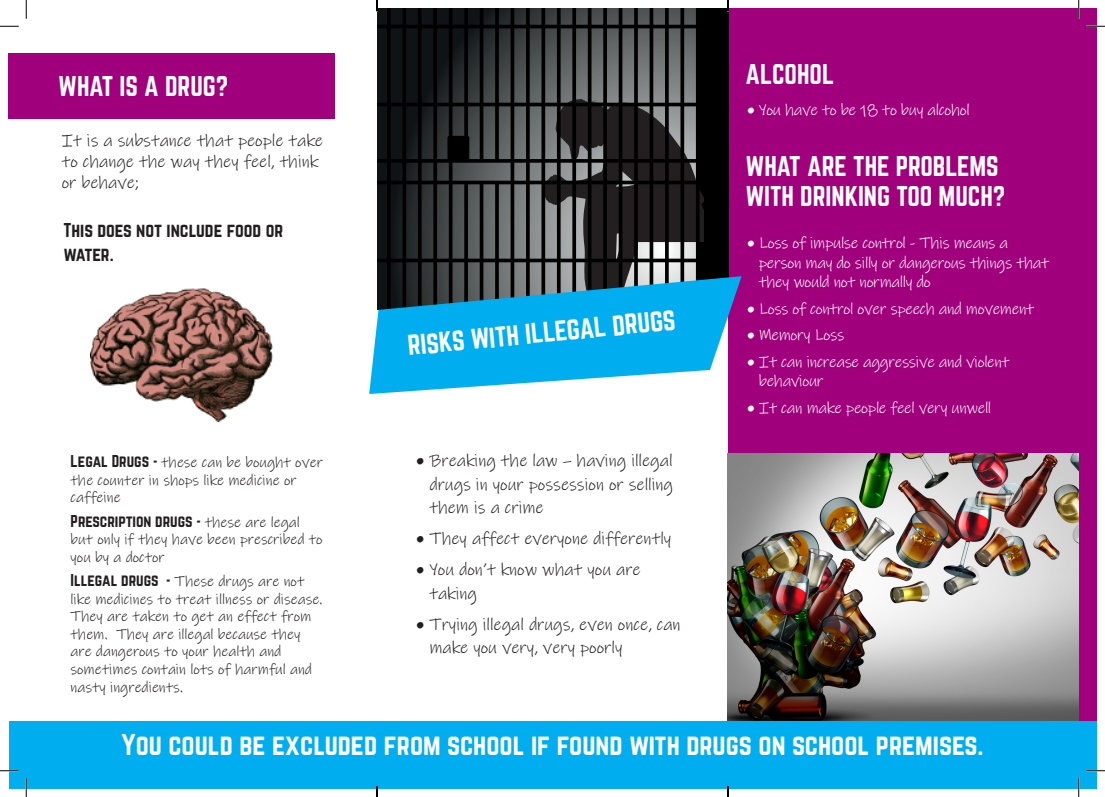
<style>
.page{position:relative;width:1105px;height:797px;background:#fff}
.page>*{position:absolute;margin:0;border:0;box-sizing:border-box;transform-origin:0 0}
.t1{font:26.25px "Norwester";color:#fff}
.t2{font:25px/30px "Norwester";color:#fff}
.t3{font:17.5px/23.8px "Ink Free";color:#231f20}
.t4{font:17.5px/23.8px "Norwester";color:#231f20}
.t5{font:16.25px/19.5px "Ink Free";letter-spacing:-.02em;color:#fff}
.t6{font:15px/17.5px "Ink Free";color:#231f20}
.s1{font-family:"Norwester"}
</style>
<div class="page">
<div style="left:728px;top:9px;width:368px;height:770px;background:#a1007d"></div>
<div style="left:9px;top:53px;width:326px;height:65px;background:#a1007d"></div>
<img style="left:90px;top:288px;width:183px;height:134px">
<div style="left:9px;top:721px;width:1087px;height:67px;background:#00aeef"></div>
<svg style="left:378px;top:9px;width:351px;height:267px;background:#303132"></svg>
<svg style="left:369px;top:276px;width:373px;height:118px;fill:#00aeef"></svg>
<img style="left:728px;top:453px;width:351px;height:268px">
<svg style="left:0;top:25px;width:19px;height:2px"></svg>
<svg style="left:1086px;top:25px;width:19px;height:2px"></svg>
<svg style="left:0;top:770px;width:19px;height:1px"></svg>
<svg style="left:1086px;top:770px;width:19px;height:1px"></svg>
<svg style="left:25px;top:0;width:2px;height:19px"></svg>
<svg style="left:25px;top:778px;width:2px;height:19px"></svg>
<svg style="left:1078px;top:0;width:1px;height:19px"></svg>
<svg style="left:1078px;top:778px;width:1px;height:19px"></svg>
<svg style="left:376px;top:0;width:2px;height:11px"></svg>
<svg style="left:376px;top:785px;width:2px;height:12px"></svg>
<svg style="left:727px;top:0;width:2px;height:11px"></svg>
<svg style="left:727px;top:785px;width:2px;height:12px"></svg>
<p class="t2" style="left:58px;top:72px;width:172px">WHAT IS A DRUG?</p>
<p class="t3" style="left:62px;top:130px;width:263px;line-height:21px">It is a substance that people take to change the way they feel, think or behave;</p>
<p class="t4" style="left:63px;top:219px;width:221px">This does not include food or water.</p>
<p class="t2" style="left:407px;top:330px;width:270px;rotate:-5deg">RISKS WITH ILLEGAL DRUGS</p>
<p class="t2" style="left:746px;top:60px;width:90px">ALCOHOL</p>
<p class="t5" style="left:747px;top:100px;width:224px">• You have to be 18 to buy alcohol</p>
<p class="t2" style="left:746px;top:152px;width:261px">WHAT ARE THE PROBLEMS<br>WITH DRINKING TOO MUCH?</p>
<p class="t5" style="left:759px;top:233px;width:292px;text-indent:-12px">• Loss of impulse control - This means a person may do silly or dangerous things that they would not normally do</p>
<p class="t5" style="left:747px;top:299px;width:289px">• Loss of control over speech and movement</p>
<p class="t5" style="left:747px;top:325px;width:99px">• Memory Loss</p>
<p class="t5" style="left:759px;top:352px;width:252px;text-indent:-12px">• It can increase aggressive and violent behaviour</p>
<p class="t5" style="left:747px;top:398px;width:246px">• It can make people feel very unwell</p>
<p class="t3" style="left:429px;top:448px;width:245px;text-align:justify;text-indent:-13px">• Breaking the law – having illegal drugs in your possession or selling them is a crime</p>
<p class="t3" style="left:416px;top:526px;width:257px">• They affect everyone differently</p>
<p class="t3" style="left:429px;top:557px;width:213px;text-indent:-13px">• You don’t know what you are taking</p>
<p class="t3" style="left:429px;top:612px;width:253px;text-indent:-13px">• Trying illegal drugs, even once, can make you very, very poorly</p>
<p class="t6" style="left:71px;top:453px;width:254px"><span class="s1">Legal Drugs -</span> these can be bought over the counter in shops like medicine or caffeine</p>
<p class="t6" style="left:71px;top:513px;width:254px"><span class="s1">Prescription drugs -</span> these are legal but only if they have been prescribed to you by a doctor</p>
<p class="t6" style="left:71px;top:573px;width:253px"><span class="s1">Illegal drugs -</span> These drugs are not like medicines to treat illness or disease.<br>They are taken to get an effect from them. They are illegal because they are dangerous to your health and sometimes contain lots of harmful and nasty ingredients.</p>
<p class="t1" style="left:121px;top:731px;width:864px">You could be excluded from school if found with drugs on school premises.</p>
</div>
